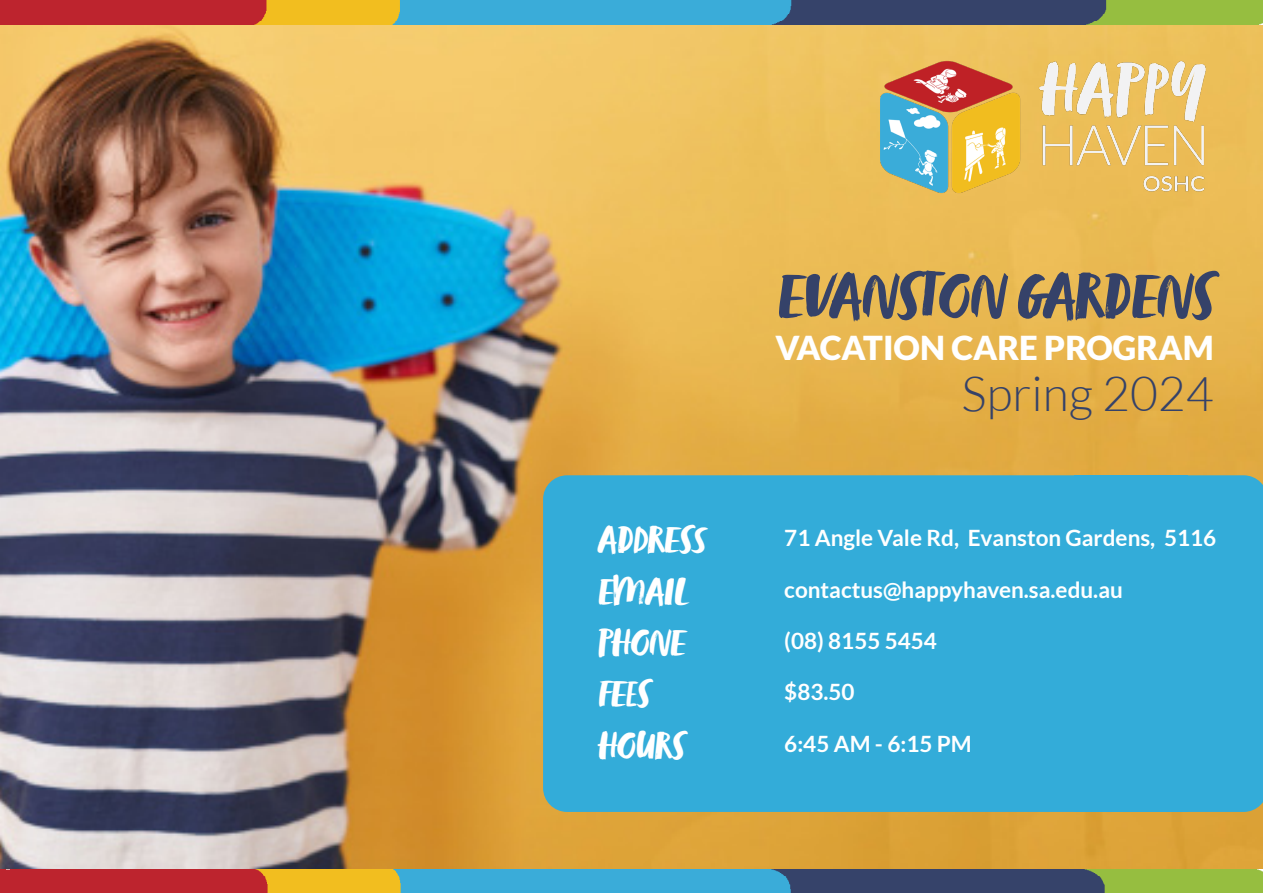
<style>
.page{position:relative;width:1263px;height:893px;background:#fff}
.page>*{position:absolute;margin:0;border:0;box-sizing:border-box;transform-origin:0 0}
.t1{font:66px "Zooja Pro";color:#354269}
.t2{font:300 48px "Lato";color:#354269}
.t3{font:39px "Zooja Pro";color:#fff}
.t4{font:900 33px "Lato";color:#fff}
.t5{font:700 22.5px "Lato";color:#fff}
</style>
<div class="page">
<img style="left:0;top:25px;width:1263px;height:844px">
<svg style="left:543px;top:475px;width:720px;height:337px;background:#35abd6"></svg>
<img style="left:0;top:0;width:1263px;height:25px">
<img style="left:0;top:869px;width:1263px;height:24px">
<img style="left:880px;top:51px;width:334px;height:144px">
<h1 class="t1" style="left:777px;top:256px;width:438px">EVANSTON GARDENS</h1>
<h3 class="t4" style="left:775px;top:328px;width:440px">VACATION CARE PROGRAM</h3>
<h2 class="t2" style="left:961px;top:368px;width:253px">Spring 2024</h2>
<h3 class="t3" style="left:598px;top:516px;width:109px">ADDRESS</h3>
<p class="t5" style="left:784px;top:525px;width:433px">71 Angle Vale Rd, Evanston Gardens, 5116</p>
<h3 class="t3" style="left:598px;top:568px;width:91px">EMAIL</h3>
<p class="t5" style="left:784px;top:577px;width:340px">contactus@happyhaven.sa.edu.au</p>
<h3 class="t3" style="left:598px;top:619px;width:85px">PHONE</h3>
<p class="t5" style="left:784px;top:628px;width:154px">(08) 8155 5454</p>
<h3 class="t3" style="left:598px;top:670px;width:54px">FEES</h3>
<p class="t5" style="left:784px;top:679px;width:72px">$83.50</p>
<h3 class="t3" style="left:598px;top:722px;width:88px">HOURS</h3>
<p class="t5" style="left:784px;top:731px;width:189px">6:45 AM - 6:15 PM</p>
</div>
